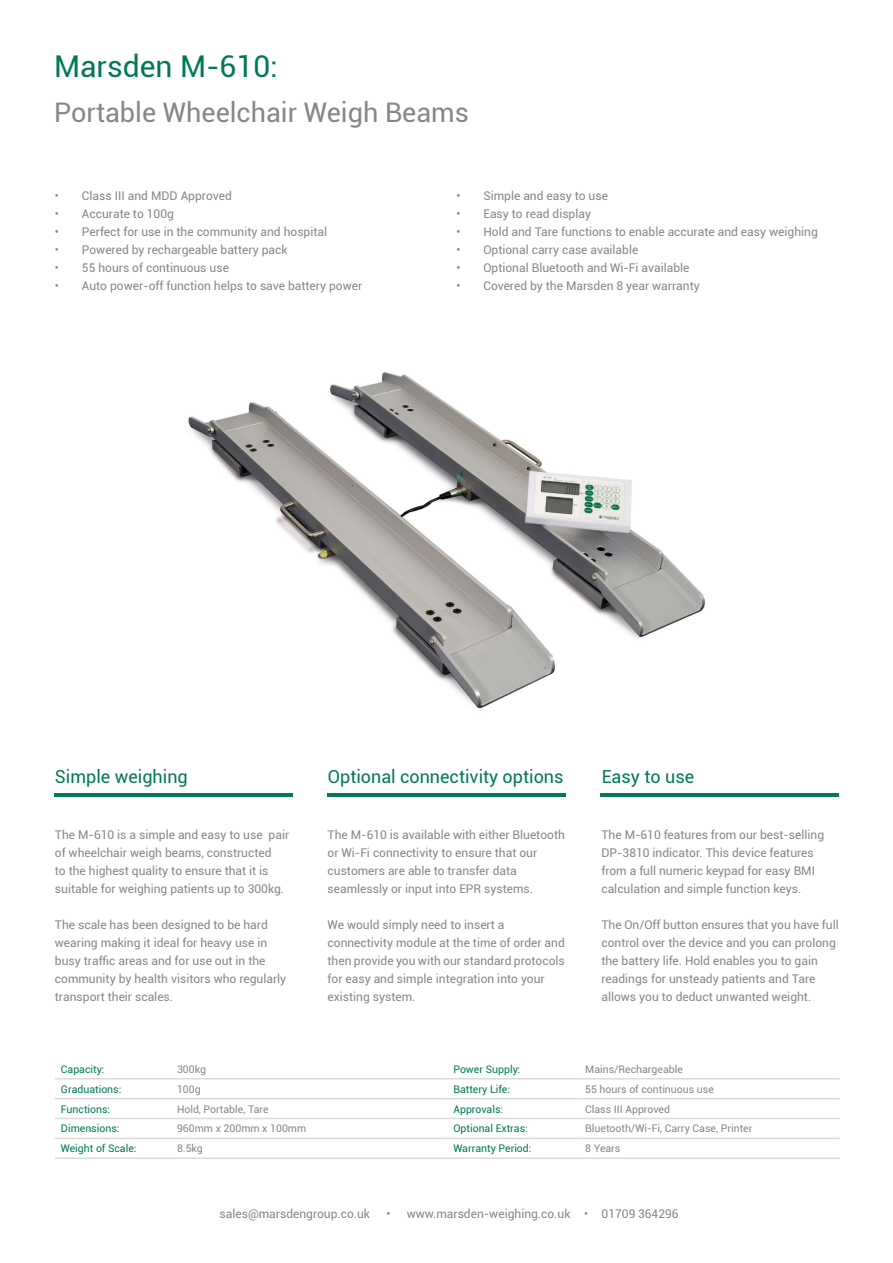
<style>
.page{position:relative;width:893px;height:1263px;background:#fff}
.page>*{position:absolute;margin:0;border:0;box-sizing:border-box;transform-origin:0 0}
.t1{font:30px "Roboto";color:#007859}
.t2{font:27px "Roboto";color:#878787}
.t3{font:18px "Roboto";color:#007859}
.t4{font:12px/18px "Roboto";color:#878787}
.t5{font:10.5px "Roboto";color:#878787}
.t6{font:10.5px "Roboto";color:#007859}
</style>
<div class="page">
<hr style="left:55px;top:1078px;width:116px;height:1px;background:#dadada">
<hr style="left:171px;top:1078px;width:276px;height:1px;background:#dadada">
<hr style="left:447px;top:1078px;width:132px;height:1px;background:#dadada">
<hr style="left:579px;top:1078px;width:261px;height:1px;background:#dadada">
<hr style="left:55px;top:1098px;width:116px;height:1px;background:#dadada">
<hr style="left:171px;top:1098px;width:276px;height:1px;background:#dadada">
<hr style="left:447px;top:1098px;width:132px;height:1px;background:#dadada">
<hr style="left:579px;top:1098px;width:261px;height:1px;background:#dadada">
<hr style="left:55px;top:1118px;width:116px;height:1px;background:#dadada">
<hr style="left:171px;top:1118px;width:276px;height:1px;background:#dadada">
<hr style="left:447px;top:1118px;width:132px;height:1px;background:#dadada">
<hr style="left:579px;top:1118px;width:261px;height:1px;background:#dadada">
<hr style="left:55px;top:1137px;width:116px;height:2px;background:#dadada">
<hr style="left:171px;top:1137px;width:276px;height:2px;background:#dadada">
<hr style="left:447px;top:1137px;width:132px;height:2px;background:#dadada">
<hr style="left:579px;top:1137px;width:261px;height:2px;background:#dadada">
<hr style="left:55px;top:1157px;width:116px;height:2px;background:#dadada">
<hr style="left:171px;top:1157px;width:276px;height:2px;background:#dadada">
<hr style="left:447px;top:1157px;width:132px;height:2px;background:#dadada">
<hr style="left:579px;top:1157px;width:261px;height:2px;background:#dadada">
<hr style="left:54px;top:794px;width:238px;height:3px;background:#007859">
<hr style="left:327px;top:794px;width:239px;height:3px;background:#007859">
<hr style="left:600px;top:794px;width:239px;height:3px;background:#007859">
<img style="left:188px;top:372px;width:518px;height:337px">
<h1 class="t1" style="left:54px;top:45px;width:225px">Marsden M-610:</h1>
<h2 class="t2" style="left:54px;top:93px;width:416px">Portable Wheelchair Weigh Beams</h2>
<p class="t4" style="left:55px;top:187px;width:178px">• Class III and MDD Approved</p>
<p class="t4" style="left:55px;top:205px;width:120px">• Accurate to 100g</p>
<p class="t4" style="left:55px;top:223px;width:274px">• Perfect for use in the community and hospital</p>
<p class="t4" style="left:55px;top:241px;width:234px">• Powered by rechargeable battery pack</p>
<p class="t4" style="left:55px;top:259px;width:176px">• 55 hours of continuous use</p>
<p class="t4" style="left:55px;top:277px;width:309px">• Auto power-off function helps to save battery power</p>
<p class="t4" style="left:456px;top:187px;width:153px">• Simple and easy to use</p>
<p class="t4" style="left:456px;top:205px;width:136px">• Easy to read display</p>
<p class="t4" style="left:456px;top:223px;width:363px">• Hold and Tare functions to enable accurate and easy weighing</p>
<p class="t4" style="left:456px;top:241px;width:183px">• Optional carry case available</p>
<p class="t4" style="left:456px;top:259px;width:235px">• Optional Bluetooth and Wi-Fi available</p>
<p class="t4" style="left:456px;top:277px;width:245px">• Covered by the Marsden 8 year warranty</p>
<h3 class="t3" style="left:55px;top:764px;width:134px">Simple weighing</h3>
<p class="t4" style="left:55px;top:825px;width:236px">The M-610 is a simple and easy to use pair of wheelchair weigh beams, constructed<br>to the highest quality to ensure that it is suitable for weighing patients up to 300kg.</p>
<p class="t4" style="left:55px;top:915px;width:233px">The scale has been designed to be hard wearing making it ideal for heavy use in busy traffic areas and for use out in the community by health visitors who regularly transport their scales.</p>
<h3 class="t3" style="left:328px;top:764px;width:237px">Optional connectivity options</h3>
<p class="t4" style="left:328px;top:825px;width:239px">The M-610 is available with either Bluetooth or Wi-Fi connectivity to ensure that our customers are able to transfer data seamlessly or input into EPR systems.</p>
<p class="t4" style="left:328px;top:915px;width:239px">We would simply need to insert a connectivity module at the time of order and then provide you with our standard protocols for easy and simple integration into your existing system.</p>
<h3 class="t3" style="left:602px;top:764px;width:94px">Easy to use</h3>
<p class="t4" style="left:601px;top:825px;width:224px">The M-610 features from our best-selling DP-3810 indicator. This device features from a full numeric keypad for easy BMI calculation and simple function keys.</p>
<p class="t4" style="left:601px;top:915px;width:239px">The On/Off button ensures that you have full control over the device and you can prolong the battery life. Hold enables you to gain readings for unsteady patients and Tare allows you to deduct unwanted weight.</p>
<p class="t6" style="left:61px;top:1062px;width:45px">Capacity:</p>
<p class="t5" style="left:177px;top:1062px;width:30px">300kg</p>
<p class="t6" style="left:453px;top:1062px;width:68px">Power Supply:</p>
<p class="t5" style="left:585px;top:1062px;width:99px">Mains/Rechargeable</p>
<p class="t6" style="left:61px;top:1081px;width:62px">Graduations:</p>
<p class="t5" style="left:177px;top:1081px;width:25px">100g</p>
<p class="t6" style="left:453px;top:1081px;width:58px">Battery Life:</p>
<p class="t5" style="left:585px;top:1081px;width:130px">55 hours of continuous use</p>
<p class="t6" style="left:61px;top:1101px;width:51px">Functions:</p>
<p class="t5" style="left:177px;top:1101px;width:93px">Hold, Portable, Tare</p>
<p class="t6" style="left:453px;top:1101px;width:51px">Approvals:</p>
<p class="t5" style="left:585px;top:1101px;width:86px">Class III Approved</p>
<p class="t6" style="left:61px;top:1121px;width:60px">Dimensions:</p>
<p class="t5" style="left:177px;top:1121px;width:131px">960mm x 200mm x 100mm</p>
<p class="t6" style="left:453px;top:1121px;width:76px">Optional Extras:</p>
<p class="t5" style="left:585px;top:1121px;width:169px">Bluetooth/Wi-Fi, Carry Case, Printer</p>
<p class="t6" style="left:61px;top:1141px;width:77px">Weight of Scale:</p>
<p class="t5" style="left:177px;top:1141px;width:27px">8.5kg</p>
<p class="t6" style="left:453px;top:1141px;width:80px">Warranty Period:</p>
<p class="t5" style="left:585px;top:1141px;width:37px">8 Years</p>
<p class="t4" style="left:220px;top:1204px;width:152px">sales@marsdengroup.co.uk</p>
<p class="t4" style="left:386px;top:1204px;width:294px">• www.marsden-weighing.co.uk • 01709 364296</p>
</div>
